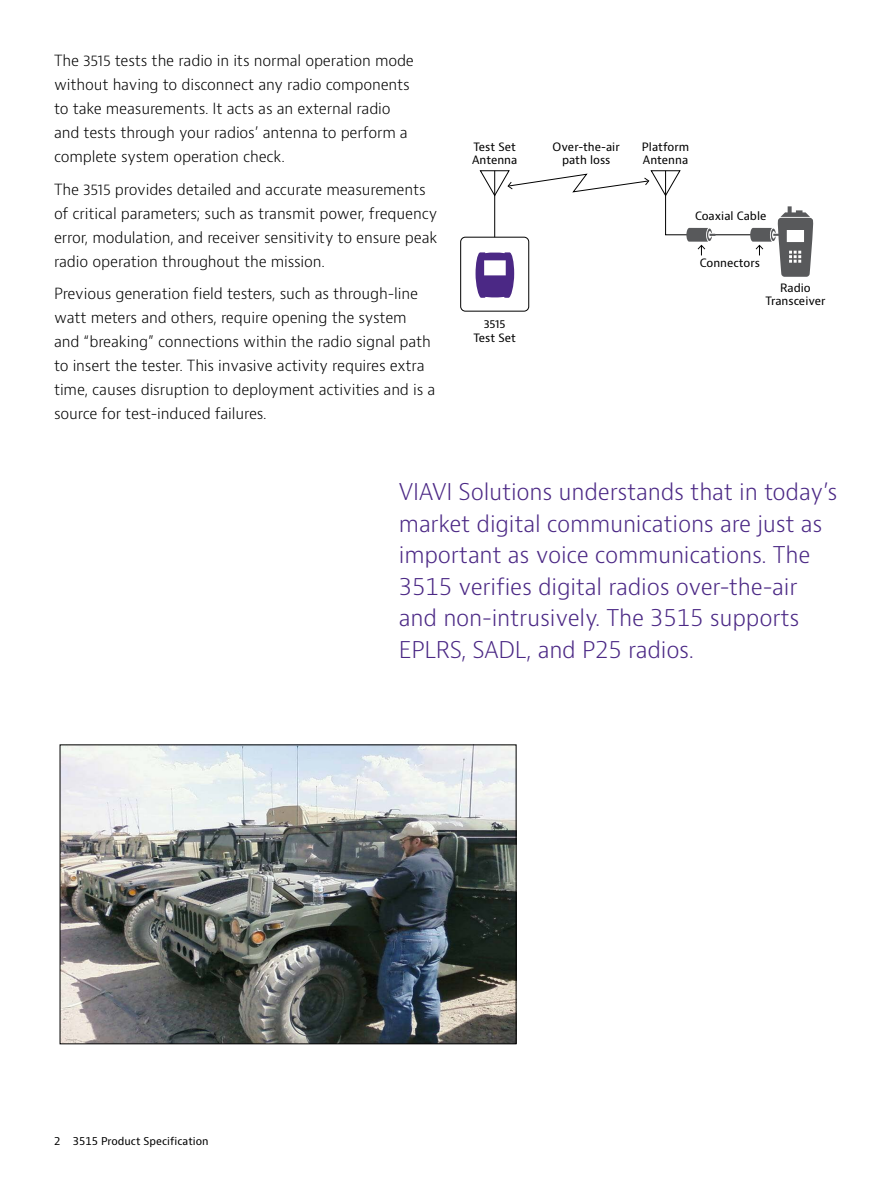
<style>
.page{position:relative;width:893px;height:1191px;background:#fff}
.page>*{position:absolute;margin:0;border:0;box-sizing:border-box;transform-origin:0 0}
.t1{font:300 22.5px/31.5px "Bernino Sans";letter-spacing:-.01em;color:#4b2885}
.t2{font:300 15px/24px "Bernino Sans";letter-spacing:-.01em;color:#000}
.t3{font:11.25px/13.5px "Bernino Sans";color:#000;text-align:center}
.t4{font:10.5px "Bernino Sans";color:#000}
</style>
<div class="page">
<div style="left:460px;top:237px;width:69px;height:75px;border:1px solid #000;border-radius:5px"></div>
<svg style="left:476px;top:170px;width:338px;height:128px"></svg>
<img style="left:62px;top:746px;width:453px;height:296px">
<div style="left:60px;top:744px;width:457px;height:300px;border:1px solid #000"></div>
<p class="t2" style="left:54px;top:49px;width:361px">The 3515 tests the radio in its normal operation mode without having to disconnect any radio components to take measurements. It acts as an external radio and tests through your radios’ antenna to perform a complete system operation check.</p>
<p class="t2" style="left:54px;top:177px;width:385px">The 3515 provides detailed and accurate measurements of critical parameters; such as transmit power, frequency error, modulation, and receiver sensitivity to ensure peak radio operation throughout the mission.</p>
<p class="t2" style="left:54px;top:282px;width:383px">Previous generation field testers, such as through-line watt meters and others, require opening the system and “breaking” connections within the radio signal path to insert the tester. This invasive activity requires extra time, causes disruption to deployment activities and is a source for test-induced failures.</p>
<p class="t3" style="left:472px;top:140px;width:47px;text-align:left">Test Set<br>Antenna</p>
<p class="t3" style="left:553px;top:140px;width:69px">Over-the-air path loss</p>
<p class="t3" style="left:642px;top:140px;width:49px;text-align:left">Platform<br>Antenna</p>
<p class="t3" style="left:695px;top:210px;width:73px">Coaxial Cable</p>
<p class="t3" style="left:700px;top:256px;width:62px">Connectors</p>
<p class="t3" style="left:473px;top:317px;width:44px">3515<br>Test Set</p>
<p class="t3" style="left:765px;top:281px;width:62px">Radio<br>Transceiver</p>
<p class="t4" style="left:54px;top:1134px;width:156px">2 3515 Product Specification</p>
<p class="t1" style="left:399px;top:476px;width:440px">VIAVI Solutions understands that in today’s market digital communications are just as important as voice communications. The 3515 verifies digital radios over-the-air and non-intrusively. The 3515 supports EPLRS, SADL, and P25 radios.</p>
</div>
